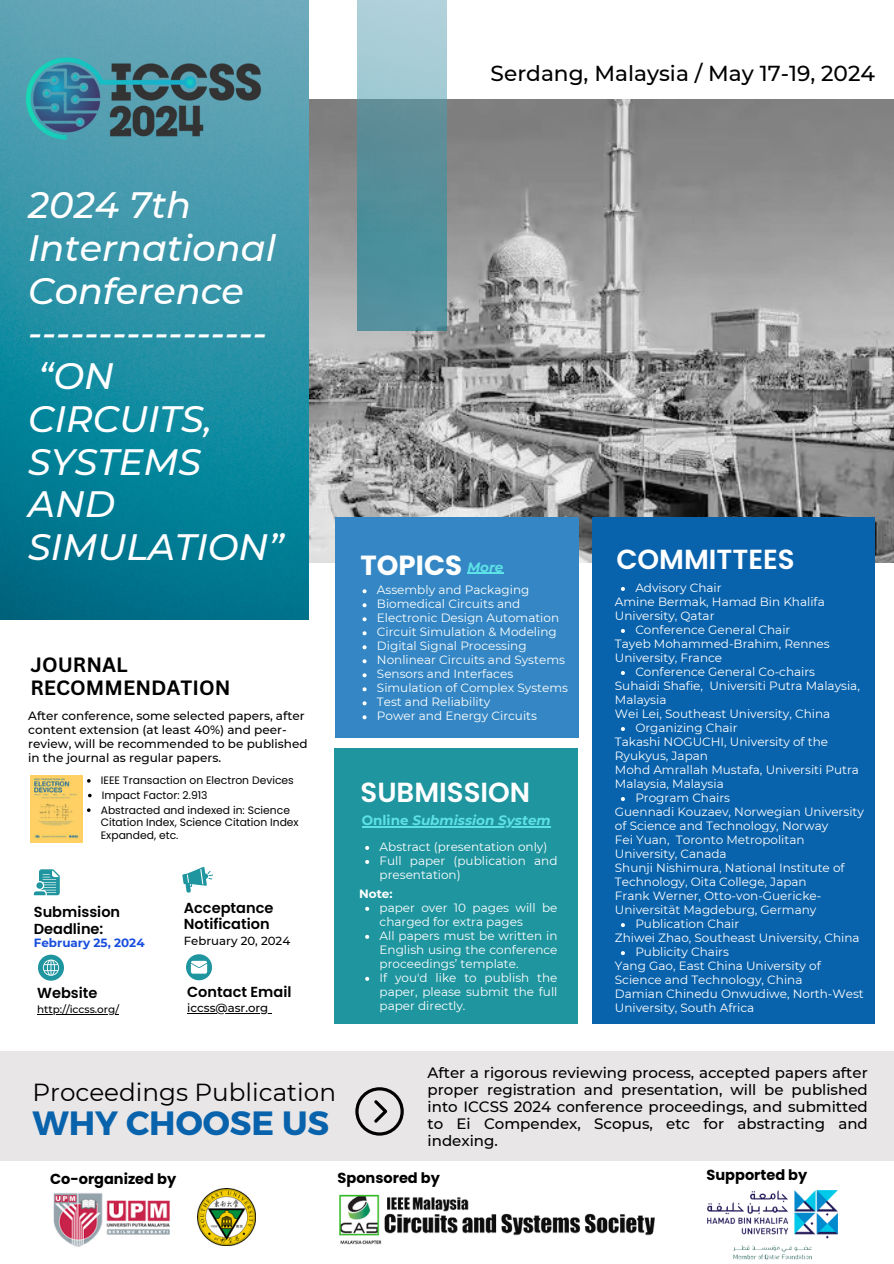
<style>
.page{position:relative;width:894px;height:1264px;background:#fff}
.page>*{position:absolute;margin:0;border:0;box-sizing:border-box;transform-origin:0 0}
.t1{font:italic 500 36.6px/42.8px "Montserrat";color:#fff}
.t2{font:700 33.6px "Montserrat";color:#0963ac}
.t3{font:600 27.6px "Poppins";color:#fff}
.t4{font:700 27.6px "Poppins";color:#fff}
.t5{font:24.6px "Montserrat";color:#000}
.t6{font:500 21.6px "Montserrat";color:#000}
.t7{font:700 20.1px/22.5px "Canva Sans";color:#000}
.t8{font:500 15px/16.8px "Montserrat";color:#000;text-align:justify}
.t9{font:600 14.55px/16.5px "Poppins";color:#000}
.t10{font:700 14.55px "Poppins";color:#000}
.t11{font:italic 700 13.5px "Montserrat";color:#5ce1e6}
.t12{font:12px/14px "Montserrat";color:#fff}
.t13{font:500 12px/14px "Montserrat";color:#000}
.t14{font:700 12px "Montserrat";color:#fff}
.t15{font:700 11.85px "Montserrat";color:#174edd}
.t16{font:500 11.7px "Montserrat";color:#000}
.t17{font:10.8px/12.6px "Poppins";color:#000}
.t18{font:500 10.35px "Montserrat";color:#000}
.s1{font-style:normal}
</style>
<div class="page">
<img style="left:308px;top:99px;width:585px;height:463px">
<img style="left:0;top:0;width:308px;height:620px">
<div style="left:334px;top:517px;width:244px;height:220px;background:#3487c4"></div>
<div style="left:592px;top:516px;width:282px;height:507px;background:#0963ac"></div>
<div style="left:0;top:1051px;width:893px;height:109px;background:#e8e6e6"></div>
<svg style="left:355px;top:1087px;width:48px;height:48px"></svg>
<div style="left:334px;top:748px;width:244px;height:275px;background:#1f959f"></div>
<img style="left:358px;top:0;width:89px;height:330px">
<img style="left:25px;top:55px;width:243px;height:89px">
<img style="left:53px;top:1193px;width:117px;height:54px">
<img style="left:198px;top:1188px;width:57px;height:57px">
<img style="left:339px;top:1194px;width:316px;height:51px">
<svg style="left:621px;top:587px;width:3px;height:4px"></svg>
<svg style="left:621px;top:629px;width:3px;height:4px"></svg>
<svg style="left:621px;top:671px;width:3px;height:4px"></svg>
<svg style="left:621px;top:727px;width:3px;height:4px"></svg>
<svg style="left:621px;top:797px;width:3px;height:4px"></svg>
<svg style="left:621px;top:923px;width:3px;height:4px"></svg>
<svg style="left:621px;top:951px;width:3px;height:4px"></svg>
<svg style="left:362px;top:589px;width:4px;height:4px"></svg>
<svg style="left:362px;top:603px;width:4px;height:4px"></svg>
<svg style="left:362px;top:617px;width:4px;height:4px"></svg>
<svg style="left:362px;top:631px;width:4px;height:4px"></svg>
<svg style="left:362px;top:645px;width:4px;height:4px"></svg>
<svg style="left:362px;top:659px;width:4px;height:4px"></svg>
<svg style="left:362px;top:673px;width:4px;height:4px"></svg>
<svg style="left:362px;top:687px;width:4px;height:4px"></svg>
<svg style="left:362px;top:701px;width:4px;height:4px"></svg>
<svg style="left:362px;top:715px;width:4px;height:4px"></svg>
<svg style="left:365px;top:846px;width:4px;height:4px"></svg>
<svg style="left:365px;top:860px;width:4px;height:4px"></svg>
<hr style="left:467px;top:572px;width:36px;height:1px;background:#5ce1e6">
<svg style="left:365px;top:906px;width:4px;height:4px"></svg>
<svg style="left:365px;top:934px;width:4px;height:4px"></svg>
<svg style="left:365px;top:976px;width:4px;height:4px"></svg>
<hr style="left:362px;top:826px;width:46px;height:1px;background:#5ce1e6">
<hr style="left:408px;top:826px;width:142px;height:1px;background:#5ce1e6">
<img style="left:707px;top:1190px;width:129px;height:69px">
<svg style="left:38px;top:954px;width:26px;height:26px"></svg>
<svg style="left:182px;top:867px;width:31px;height:25px"></svg>
<svg style="left:34px;top:869px;width:26px;height:26px"></svg>
<svg style="left:186px;top:954px;width:26px;height:26px"></svg>
<hr style="left:37px;top:1013px;width:82px;height:1px;background:#000">
<hr style="left:187px;top:1013px;width:81px;height:1px;background:#000">
<img style="left:30px;top:775px;width:52px;height:67px">
<svg style="left:87px;top:779px;width:4px;height:3px"></svg>
<svg style="left:88px;top:793px;width:4px;height:4px"></svg>
<svg style="left:87px;top:808px;width:3px;height:4px"></svg>
<p class="t6" style="left:490px;top:60px;width:386px">Serdang, Malaysia / May 17-19, 2024</p>
<p class="t1" style="left:28px;top:183px;width:257px">2024 7th<br>International<br>Conference ----------------- “ON<br>CIRCUITS,<br>SYSTEMS<br>AND<br>SIMULATION”</p>
<p class="t7" style="left:30px;top:653px;width:201px">JOURNAL<br>RECOMMENDATION</p>
<h3 class="t13" style="left:28px;top:708px;width:281px">After conference, some selected papers, after content extension (at least 40%) and peer&shy;review, will be recommended to be published in the journal as regular papers.</h3>
<p class="t17" style="left:101px;top:774px;width:194px">IEEE Transaction on Electron Devices</p>
<h1 class="t17" style="left:102px;top:789px;width:107px">Impact Factor: 2.913</h1>
<h6 class="t17" style="left:101px;top:803px;width:199px">Abstracted and indexed in: Science<br>Citation Index, Science Citation Index<br>Expanded, etc.</h6>
<h6 class="t9" style="left:34px;top:903px;width:88px">Submission<br>Deadline:</h6>
<h6 class="t9" style="left:184px;top:899px;width:91px">Acceptance<br>Notification</h6>
<p class="t15" style="left:34px;top:935px;width:112px">February 25, 2024</p>
<p class="t16" style="left:184px;top:933px;width:108px">February 20, 2024</p>
<p class="t9" style="left:37px;top:984px;width:62px">Website</p>
<p class="t9" style="left:187px;top:983px;width:106px">Contact Email</p>
<h6 class="t18" style="left:37px;top:1002px;width:83px">http://iccss.org/</h6>
<h6 class="t16" style="left:187px;top:1000px;width:83px">iccss@asr.org</h6>
<p class="t5" style="left:32px;top:1076px;width:305px">Proceedings Publication</p>
<p class="t2" style="left:32px;top:1100px;width:298px">WHY CHOOSE US</p>
<p class="t4" style="left:360px;top:546px;width:103px">TOPICS</p>
<p class="t12" style="left:377px;top:583px;width:154px">Assembly and Packaging</p>
<p class="t12" style="left:377px;top:597px;width:145px">Biomedical Circuits and</p>
<p class="t12" style="left:377px;top:611px;width:184px">Electronic Design Automation</p>
<p class="t12" style="left:377px;top:625px;width:181px">Circuit Simulation &amp; Modeling</p>
<p class="t12" style="left:377px;top:639px;width:151px">Digital Signal Processing</p>
<p class="t12" style="left:377px;top:653px;width:189px">Nonlinear Circuits and Systems</p>
<h4 class="t12" style="left:377px;top:667px;width:138px">Sensors and Interfaces</h4>
<p class="t12" style="left:377px;top:681px;width:192px">Simulation of Complex Systems</p>
<h2 class="t12" style="left:377px;top:695px;width:115px">Test and Reliability</h2>
<p class="t12" style="left:377px;top:709px;width:161px">Power and Energy Circuits</p>
<p class="t11" style="left:467px;top:558px;width:38px">More</p>
<p class="t3" style="left:360px;top:772px;width:171px">SUBMISSION</p>
<p class="t12" style="left:379px;top:839px;width:169px">Abstract (presentation only)</p>
<p class="t12" style="left:379px;top:853px;width:179px">Full paper (publication and presentation)</p>
<h6 class="t11" style="left:362px;top:811px;width:190px"><span class="s1">Online</span> Submission System</h6>
<p class="t14" style="left:359px;top:886px;width:35px">Note:</p>
<p class="t12" style="left:379px;top:900px;width:179px">paper over 10 pages will be charged for extra pages</p>
<p class="t12" style="left:379px;top:928px;width:179px;text-align:justify">All papers must be written in English using the conference proceedings’ template.</p>
<p class="t12" style="left:379px;top:970px;width:179px;text-align:justify">If you'd like to publish the paper, please submit the full paper directly.</p>
<p class="t3" style="left:616px;top:540px;width:180px">COMMITTEES</p>
<p class="t12" style="left:635px;top:580px;width:88px">Advisory Chair</p>
<p class="t12" style="left:614px;top:594px;width:211px">Amine Bermak, Hamad Bin Khalifa<br>University, Qatar</p>
<p class="t12" style="left:635px;top:622px;width:156px">Conference General Chair</p>
<p class="t12" style="left:614px;top:636px;width:216px">Tayeb Mohammed-Brahim, Rennes<br>University, France</p>
<p class="t12" style="left:635px;top:664px;width:181px">Conference General Co-chairs</p>
<p class="t12" style="left:614px;top:678px;width:246px">Suhaidi Shafie, Universiti Putra Malaysia,<br>Malaysia</p>
<p class="t12" style="left:614px;top:706px;width:217px">Wei Lei, Southeast University, China</p>
<p class="t12" style="left:635px;top:720px;width:104px">Organizing Chair</p>
<p class="t12" style="left:614px;top:734px;width:214px">Takashi NOGUCHI, University of the<br>Ryukyus, Japan</p>
<p class="t12" style="left:614px;top:762px;width:245px">Mohd Amrallah Mustafa, Universiti Putra<br>Malaysia, Malaysia</p>
<p class="t12" style="left:635px;top:790px;width:96px">Program Chairs</p>
<p class="t12" style="left:614px;top:804px;width:250px">Guennadi Kouzaev, Norwegian University of Science and Technology, Norway</p>
<p class="t12" style="left:614px;top:832px;width:191px">Fei Yuan, Toronto Metropolitan<br>University, Canada</p>
<p class="t12" style="left:614px;top:860px;width:231px">Shunji Nishimura, National Institute of<br>Technology, Oita College, Japan</p>
<p class="t12" style="left:614px;top:888px;width:208px">Frank Werner, Otto-von-Guericke-<br>Universität Magdeburg, Germany</p>
<p class="t12" style="left:635px;top:916px;width:105px">Publication Chair</p>
<h2 class="t12" style="left:614px;top:930px;width:246px">Zhiwei Zhao, Southeast University, China</h2>
<h6 class="t12" style="left:635px;top:944px;width:95px">Publicity Chairs</h6>
<p class="t12" style="left:614px;top:958px;width:207px">Yang Gao, East China University of<br>Science and Technology, China</p>
<p class="t12" style="left:614px;top:986px;width:250px">Damian Chinedu Onwudiwe, North-West<br>University, South Africa</p>
<p class="t8" style="left:427px;top:1064px;width:441px">After a rigorous reviewing process, accepted papers after proper registration and presentation, will be published into ICCSS 2024 conference proceedings, and submitted to Ei Compendex, Scopus, etc for abstracting and indexing.</p>
<h6 class="t10" style="left:50px;top:1168px;width:128px">Co-organized by</h6>
<p class="t10" style="left:337px;top:1167px;width:104px">Sponsored by</p>
<p class="t10" style="left:706px;top:1165px;width:102px">Supported by</p>
</div>
